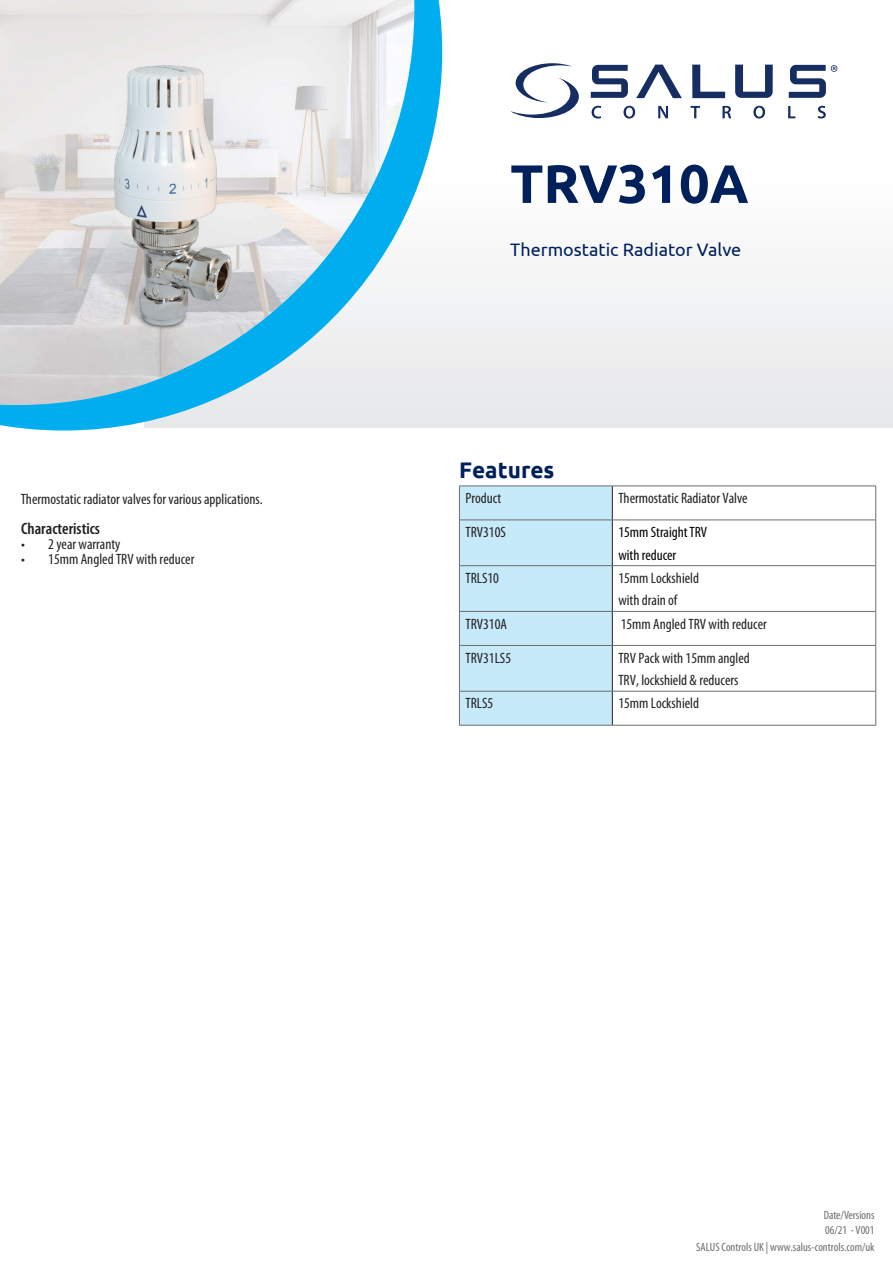
<style>
.page{position:relative;width:893px;height:1263px;background:#fff}
.page>*{position:absolute;margin:0;border:0;box-sizing:border-box;transform-origin:0 0}
.t1{font:700 54px "Ubuntu";color:#00205b}
.t2{font:700 22.5px "Ubuntu";color:#00205b}
.t3{font:18px "Ubuntu";color:#00205b}
.t4{font:600 condensed 16.5px "Myriad Pro";color:#231f20}
.t5{font:condensed 15px "Myriad Pro";color:#231f20}
.t6{font:condensed 15px "Myriad Pro";color:#000}
.t7{font:condensed 12px "Myriad Pro";color:#6c6d70}
</style>
<div class="page">
<div style="left:145px;top:0;width:748px;height:427px;background:linear-gradient(to bottom,#fff,#ebebec)"></div>
<svg style="left:0;top:0;width:442px;height:430px"></svg>
<img style="left:0;top:0;width:414px;height:405px">
<svg style="left:591px;top:65px;width:37px;height:33px"></svg>
<svg style="left:789px;top:65px;width:48px;height:33px"></svg>
<svg style="left:735px;top:65px;width:38px;height:33px"></svg>
<svg style="left:636px;top:65px;width:46px;height:33px"></svg>
<svg style="left:692px;top:65px;width:33px;height:33px"></svg>
<svg style="left:510px;top:63px;width:69px;height:55px"></svg>
<svg style="left:592px;top:106px;width:9px;height:13px"></svg>
<svg style="left:623px;top:106px;width:12px;height:13px"></svg>
<svg style="left:658px;top:106px;width:10px;height:12px"></svg>
<svg style="left:691px;top:106px;width:9px;height:12px"></svg>
<svg style="left:722px;top:106px;width:9px;height:12px"></svg>
<svg style="left:753px;top:106px;width:12px;height:13px"></svg>
<svg style="left:788px;top:106px;width:7px;height:12px"></svg>
<svg style="left:818px;top:106px;width:8px;height:13px"></svg>
<div style="left:460px;top:487px;width:152px;height:238px;background:#c6eafa"></div>
<hr style="left:612px;top:486px;width:1px;height:34px;background:#231f20">
<hr style="left:612px;top:520px;width:1px;height:45px;background:#231f20">
<hr style="left:612px;top:566px;width:1px;height:45px;background:#231f20">
<hr style="left:612px;top:612px;width:1px;height:33px;background:#231f20">
<hr style="left:612px;top:646px;width:1px;height:45px;background:#231f20">
<hr style="left:612px;top:691px;width:1px;height:34px;background:#231f20">
<hr style="left:459px;top:486px;width:153px;height:1px;background:#6c6d70">
<hr style="left:459px;top:486px;width:1px;height:34px;background:#6c6d70">
<hr style="left:612px;top:486px;width:264px;height:1px;background:#6c6d70">
<hr style="left:875px;top:486px;width:1px;height:34px;background:#6c6d70">
<hr style="left:459px;top:520px;width:153px;height:1px;background:#6c6d70">
<hr style="left:459px;top:520px;width:1px;height:45px;background:#6c6d70">
<hr style="left:612px;top:520px;width:264px;height:1px;background:#6c6d70">
<hr style="left:875px;top:520px;width:1px;height:45px;background:#6c6d70">
<hr style="left:459px;top:565px;width:153px;height:1px;background:#6c6d70">
<hr style="left:459px;top:566px;width:1px;height:45px;background:#6c6d70">
<hr style="left:612px;top:565px;width:264px;height:1px;background:#6c6d70">
<hr style="left:875px;top:566px;width:1px;height:45px;background:#6c6d70">
<hr style="left:459px;top:611px;width:153px;height:1px;background:#6c6d70">
<hr style="left:459px;top:612px;width:1px;height:33px;background:#6c6d70">
<hr style="left:612px;top:611px;width:264px;height:1px;background:#6c6d70">
<hr style="left:875px;top:612px;width:1px;height:33px;background:#6c6d70">
<hr style="left:459px;top:645px;width:153px;height:1px;background:#6c6d70">
<hr style="left:459px;top:646px;width:1px;height:45px;background:#6c6d70">
<hr style="left:612px;top:645px;width:264px;height:1px;background:#6c6d70">
<hr style="left:875px;top:646px;width:1px;height:45px;background:#6c6d70">
<hr style="left:459px;top:691px;width:153px;height:1px;background:#6c6d70">
<hr style="left:459px;top:691px;width:1px;height:34px;background:#6c6d70">
<hr style="left:612px;top:691px;width:264px;height:1px;background:#6c6d70">
<hr style="left:875px;top:691px;width:1px;height:34px;background:#6c6d70">
<hr style="left:459px;top:725px;width:153px;height:1px;background:#6c6d70">
<hr style="left:612px;top:725px;width:264px;height:1px;background:#6c6d70">
<img style="left:21px;top:51px;width:289px;height:289px">
<p class="t5" style="left:21px;top:490px;width:244px">Thermostatic radiator valves for various applications.</p>
<p class="t4" style="left:21px;top:518px;width:80px">Characteristics</p>
<p class="t5" style="left:21px;top:534px;width:101px">• 2 year warranty</p>
<p class="t5" style="left:21px;top:549px;width:175px">• 15mm Angled TRV with reducer</p>
<p class="t1" style="left:510px;top:151px;width:240px">TRV310A</p>
<p class="t3" style="left:510px;top:239px;width:233px">Thermostatic Radiator Valve</p>
<p class="t2" style="left:459px;top:456px;width:97px">Features</p>
<p class="t5" style="left:465px;top:489px;width:37px">Product</p>
<p class="t5" style="left:618px;top:489px;width:131px">Thermostatic Radiator Valve</p>
<p class="t5" style="left:465px;top:523px;width:42px">TRV310S</p>
<p class="t6" style="left:618px;top:523px;width:90px">15mm Straight TRV</p>
<p class="t6" style="left:618px;top:546px;width:60px">with reducer</p>
<p class="t5" style="left:465px;top:569px;width:35px">TRLS10</p>
<p class="t5" style="left:618px;top:569px;width:82px">15mm Lockshield</p>
<p class="t5" style="left:618px;top:591px;width:61px">with drain of</p>
<p class="t5" style="left:465px;top:615px;width:43px">TRV310A</p>
<p class="t5" style="left:621px;top:615px;width:148px">15mm Angled TRV with reducer</p>
<p class="t5" style="left:465px;top:649px;width:47px">TRV31LS5</p>
<p class="t5" style="left:618px;top:649px;width:133px">TRV Pack with 15mm angled</p>
<p class="t5" style="left:618px;top:671px;width:122px">TRV, lockshield &amp; reducers</p>
<p class="t5" style="left:465px;top:694px;width:29px">TRLS5</p>
<p class="t5" style="left:618px;top:694px;width:82px">15mm Lockshield</p>
<p class="t7" style="left:824px;top:1208px;width:52px">Date/Versions</p>
<p class="t7" style="left:825px;top:1222px;width:51px">06/21 - V001</p>
<p class="t7" style="left:696px;top:1239px;width:180px">SALUS Controls UK | www.salus-controls.com/uk</p>
</div>
